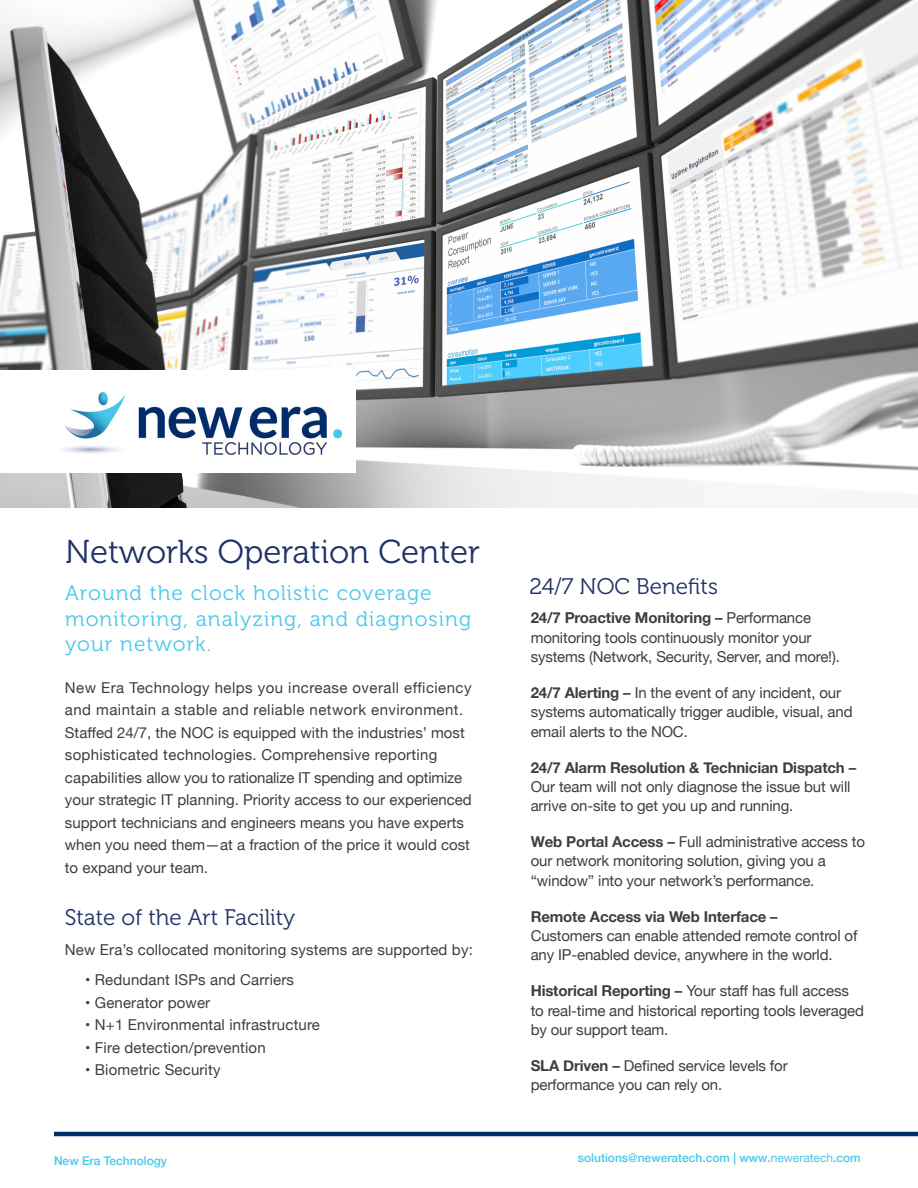
<style>
.page{position:relative;width:918px;height:1188px;background:#fff}
.page>*{position:absolute;margin:0;border:0;box-sizing:border-box;transform-origin:0 0}
.t1{font:33px "Museo 300";color:#1f3166}
.t2{font:22.5px "Museo 300";color:#1f3166}
.t3{font:21px/25.5px "Museo 300";letter-spacing:.05em;color:#49c7ea}
.t4{font:15px/19.4px "Helvetica Neue";letter-spacing:-.01em;color:#3e3e3f}
.t5{font:15px/22.5px "Helvetica Neue";letter-spacing:.02em;color:#3e3e3f}
.t6{font:15px "Helvetica Neue";letter-spacing:.01em;color:#3e3e3f}
.t7{font:500 12px "Helvetica Neue";color:#49c7ea}
.s1{font-weight:700}
.s2{font-weight:500}
.s3{font-weight:400}
</style>
<div class="page">
<img style="left:0;top:0;width:918px;height:508px">
<div style="left:0;top:370px;width:356px;height:102px;background:#fff"></div>
<img style="left:62px;top:393px;width:279px;height:61px">
<hr style="left:54px;top:1132px;width:864px;height:4px;background:#002c6b">
<p class="t1" style="left:65px;top:534px;width:417px">Networks Operation Center</p>
<p class="t3" style="left:65px;top:581px;width:408px">Around the clock holistic coverage monitoring, analyzing, and diagnosing your network.</p>
<p class="t5" style="left:65px;top:677px;width:408px">New Era Technology helps you increase overall efficiency and maintain a stable and reliable network environment.<br>Staffed 24/7, the NOC is equipped with the industries’ most sophisticated technologies. Comprehensive reporting</p>
<p class="t4" style="left:65px;top:767px;width:408px;line-height:22.5px">capabilities allow you to rationalize IT spending and optimize your strategic IT planning. Priority access to our experienced support technicians and engineers means you have experts when you need them—at a fraction of the price it would cost to expand your team.</p>
<p class="t2" style="left:65px;top:905px;width:232px">State of the Art Facility</p>
<p class="t6" style="left:65px;top:939px;width:409px">New Era’s collocated monitoring systems are supported by:</p>
<p class="t6" style="left:85px;top:969px;width:210px">• Redundant ISPs and Carriers</p>
<p class="t6" style="left:85px;top:991px;width:127px">• Generator power</p>
<p class="t6" style="left:85px;top:1014px;width:236px">• N+1 Environmental infrastructure</p>
<p class="t6" style="left:85px;top:1036px;width:182px">• Fire detection/prevention</p>
<p class="t6" style="left:85px;top:1059px;width:137px">• Biometric Security</p>
<p class="t2" style="left:529px;top:575px;width:190px">24/7 NOC Benefits</p>
<p class="t4" style="left:531px;top:609px;width:311px"><span class="s1">24/7 Proactive Monitoring</span> <span class="s2">–</span> Performance monitoring tools continuously monitor your systems (Network, Security, Server, and more!).</p>
<p class="t4" style="left:531px;top:684px;width:323px"><span class="s1">24/7 Alerting</span> <span class="s2">–</span> In the event of any incident, our systems automatically trigger audible, visual, and email alerts to the NOC.</p>
<p class="t4" style="left:531px;top:759px;width:327px"><span class="s1">24/7 Alarm Resolution &amp; Technician Dispatch</span> <span class="s2">–<br></span>Our team will not only diagnose the issue but will arrive on-site to get you up and running.</p>
<p class="t4" style="left:531px;top:833px;width:336px"><span class="s1">Web Portal Access</span> <span class="s2">–</span> Full administrative access to our network monitoring solution, giving you a “window” into your network’s performance.</p>
<p class="t4" style="left:531px;top:908px;width:328px"><span class="s1">Remote Access via Web Interface</span> <span class="s2">–<br></span>Customers can enable attended remote control of any IP-enabled device, anywhere in the world.</p>
<p class="t4" style="left:531px;top:982px;width:335px"><span class="s1">Historical Reporting</span> <span class="s2">–</span> Your staff has full access to real-time and historical reporting tools leveraged by our support team.</p>
<p class="t4" style="left:531px;top:1057px;width:258px"><span class="s1">SLA Driven</span> <span class="s2">–</span> Defined service levels for performance you can rely on.</p>
<p class="t7" style="left:54px;top:1151px;width:115px">New Era Technology</p>
<p class="t7" style="left:578px;top:1148px;width:284px">solutions@neweratech.com | www.<span class="s3">neweratech</span>.com</p>
</div>
